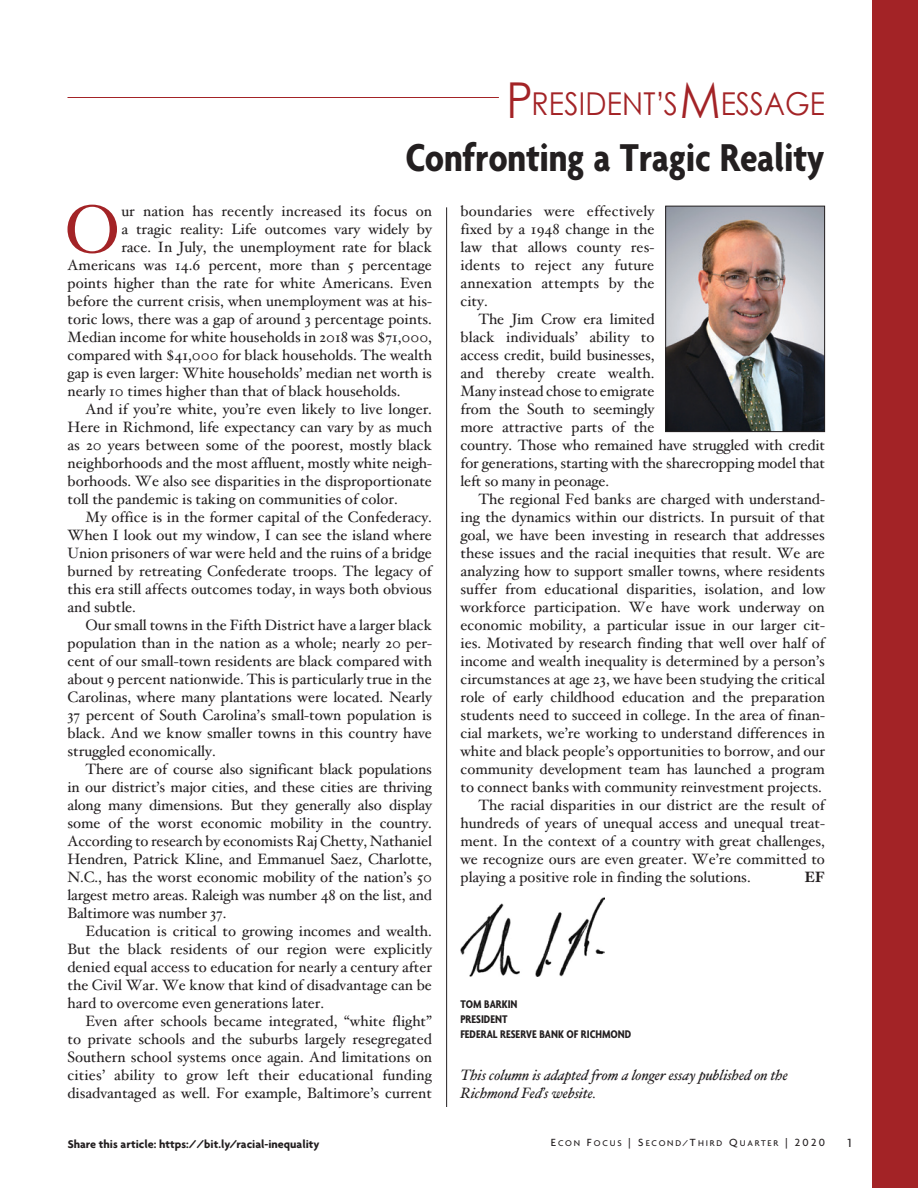
<style>
.page{position:relative;width:918px;height:1188px;background:#fff}
.page>*{position:absolute;margin:0;border:0;box-sizing:border-box;transform-origin:0 0}
.t1{font:67.2px "Hoefler Text";color:#a32326}
.t2{font:700 condensed 42px "Agenda";letter-spacing:-.01em;color:#231f20}
.t3{font:31.5px "Century Gothic";letter-spacing:.01em;color:#a32326;scale:.9 1}
.t4{font:15px/18px "Hoefler Text";color:#231f20;text-align:justify}
.t5{font:italic 15px/18px "Hoefler Text";letter-spacing:-.01em;color:#231f20}
.t6{font:700 15px "Hoefler Text";color:#231f20}
.t7{font:500 12.75px "Agenda";color:#231f20}
.t8{font:700 12px "Agenda";color:#231f20}
.t9{font:700 condensed 12px/15px "Agenda";color:#231f20}
.t10{font:500 9px "Agenda";letter-spacing:.2em;color:#231f20}
.s1{font-size:49.5px}
.s2{font-size:11.25px}
</style>
<div class="page">
<hr style="left:68px;top:97px;width:431px;height:1px;background:#a32326">
<div style="left:873px;top:0;width:45px;height:1188px;background:#a32326"></div>
<img style="left:667px;top:208px;width:156px;height:222px">
<div style="left:665px;top:206px;width:160px;height:226px;border:1px solid #231f20"></div>
<img style="left:460px;top:897px;width:144px;height:80px">
<hr style="left:446px;top:207px;width:1px;height:900px;background:#231f20">
<h3 class="t3" style="left:506px;top:85px;width:356px"><span class="s1">P</span>RESIDENT’S<span class="s1">M</span>ESSAGE</h3>
<h2 class="t2" style="left:405px;top:133px;width:421px">CONFRONTING A TRAGIC REALITY</h2>
<h1 class="t1" style="left:64px;top:190px;width:57px">O</h1>
<p class="t4" style="left:121px;top:202px;width:312px">ur nation has recently increased its focus on</p>
<p class="t4" style="left:121px;top:220px;width:312px">a tragic reality: Life outcomes vary widely by</p>
<p class="t4" style="left:121px;top:238px;width:312px">race. In July, the unemployment rate for black</p>
<p class="t4" style="left:67px;top:256px;width:366px">Americans was 14.6 percent, more than 5 percentage</p>
<p class="t4" style="left:67px;top:274px;width:366px">points higher than the rate for white Americans. Even</p>
<p class="t4" style="left:67px;top:292px;width:366px">before the current crisis, when unemployment was at his-</p>
<p class="t4" style="left:67px;top:310px;width:366px">toric lows, there was a gap of around 3 percentage points.</p>
<p class="t4" style="left:67px;top:328px;width:366px">Median income for white households in 2018 was $71,000,</p>
<p class="t4" style="left:67px;top:346px;width:366px">compared with $41,000 for black households. The wealth</p>
<p class="t4" style="left:67px;top:364px;width:366px">gap is even larger: White households’ median net worth is</p>
<p class="t4" style="left:67px;top:382px;width:335px">nearly 10 times higher than that of black households.</p>
<p class="t4" style="left:85px;top:400px;width:348px">And if you’re white, you’re even likely to live longer.</p>
<p class="t4" style="left:67px;top:418px;width:366px">Here in Richmond, life expectancy can vary by as much</p>
<p class="t4" style="left:67px;top:436px;width:366px">as 20 years between some of the poorest, mostly black</p>
<p class="t4" style="left:67px;top:454px;width:366px">neighborhoods and the most affluent, mostly white neigh-</p>
<p class="t4" style="left:67px;top:472px;width:366px">borhoods. We also see disparities in the disproportionate</p>
<p class="t4" style="left:67px;top:490px;width:332px">toll the pandemic is taking on communities of color.</p>
<p class="t4" style="left:85px;top:508px;width:348px">My office is in the former capital of the Confederacy.</p>
<p class="t4" style="left:67px;top:526px;width:366px">When I look out my window, I can see the island where</p>
<p class="t4" style="left:67px;top:544px;width:366px">Union prisoners of war were held and the ruins of a bridge</p>
<p class="t4" style="left:67px;top:562px;width:366px">burned by retreating Confederate troops. The legacy of</p>
<p class="t4" style="left:67px;top:580px;width:366px">this era still affects outcomes today, in ways both obvious</p>
<p class="t4" style="left:67px;top:598px;width:70px">and subtle.</p>
<p class="t4" style="left:85px;top:616px;width:348px">Our small towns in the Fifth District have a larger black</p>
<p class="t4" style="left:67px;top:634px;width:366px">population than in the nation as a whole; nearly 20 per-</p>
<p class="t4" style="left:67px;top:652px;width:366px">cent of our small-town residents are black compared with</p>
<p class="t4" style="left:67px;top:670px;width:366px">about 9 percent nationwide. This is particularly true in the</p>
<p class="t4" style="left:67px;top:688px;width:366px">Carolinas, where many plantations were located. Nearly</p>
<p class="t4" style="left:67px;top:706px;width:366px">37 percent of South Carolina’s small-town population is</p>
<p class="t4" style="left:67px;top:724px;width:366px">black. And we know smaller towns in this country have</p>
<p class="t4" style="left:67px;top:742px;width:150px">struggled economically.</p>
<p class="t4" style="left:85px;top:760px;width:348px">There are of course also significant black populations</p>
<p class="t4" style="left:67px;top:778px;width:366px">in our district’s major cities, and these cities are thriving</p>
<p class="t4" style="left:67px;top:796px;width:366px">along many dimensions. But they generally also display</p>
<p class="t4" style="left:67px;top:814px;width:366px">some of the worst economic mobility in the country.</p>
<p class="t4" style="left:67px;top:832px;width:366px">According to research by economists Raj Chetty, Nathaniel</p>
<p class="t4" style="left:67px;top:850px;width:366px">Hendren, Patrick Kline, and Emmanuel Saez, Charlotte,</p>
<p class="t4" style="left:67px;top:868px;width:366px">N.C., has the worst economic mobility of the nation’s 50</p>
<p class="t4" style="left:67px;top:886px;width:366px">largest metro areas. Raleigh was number 48 on the list, and</p>
<p class="t4" style="left:67px;top:904px;width:160px">Baltimore was number 37.</p>
<p class="t4" style="left:85px;top:922px;width:348px">Education is critical to growing incomes and wealth.</p>
<p class="t4" style="left:67px;top:940px;width:366px">But the black residents of our region were explicitly</p>
<p class="t4" style="left:67px;top:958px;width:366px">denied equal access to education for nearly a century after</p>
<p class="t4" style="left:67px;top:976px;width:366px">the Civil War. We know that kind of disadvantage can be</p>
<p class="t4" style="left:67px;top:994px;width:258px">hard to overcome even generations later.</p>
<p class="t4" style="left:85px;top:1012px;width:348px">Even after schools became integrated, “white flight”</p>
<p class="t4" style="left:67px;top:1030px;width:366px">to private schools and the suburbs largely resegregated</p>
<p class="t4" style="left:67px;top:1048px;width:366px">Southern school systems once again. And limitations on</p>
<p class="t4" style="left:67px;top:1066px;width:366px">cities’ ability to grow left their educational funding</p>
<p class="t4" style="left:67px;top:1084px;width:366px">disadvantaged as well. For example, Baltimore’s current</p>
<p class="t8" style="left:68px;top:1136px;width:253px">Share this article: https://bit.ly/racial-inequality</p>
<p class="t4" style="left:460px;top:202px;width:196px">boundaries were effectively fixed by a 1948 change in the law that allows county res&shy;idents to reject any future annexation attempts by the city.</p>
<p class="t4" style="left:460px;top:310px;width:366px;text-align:left;text-indent:18px">The Jim Crow era limited<br>black individuals’ ability to<br>access credit, build businesses,<br>and thereby create wealth.<br>Many instead chose to emigrate<br>from the South to seemingly<br>more attractive parts of the<br>country. Those who remained have struggled with credit for generations, starting with the sharecropping model that left so many in peonage.</p>
<p class="t4" style="left:478px;top:490px;width:348px">The regional Fed banks are charged with understand-</p>
<p class="t4" style="left:460px;top:508px;width:366px">ing the dynamics within our districts. In pursuit of that</p>
<p class="t4" style="left:460px;top:526px;width:366px">goal, we have been investing in research that addresses</p>
<p class="t4" style="left:460px;top:544px;width:366px">these issues and the racial inequities that result. We are</p>
<p class="t4" style="left:460px;top:562px;width:366px">analyzing how to support smaller towns, where residents</p>
<p class="t4" style="left:460px;top:580px;width:366px">suffer from educational disparities, isolation, and low</p>
<p class="t4" style="left:460px;top:598px;width:366px">workforce participation. We have work underway on</p>
<p class="t4" style="left:460px;top:616px;width:366px">economic mobility, a particular issue in our larger cit-</p>
<p class="t4" style="left:460px;top:634px;width:366px">ies. Motivated by research finding that well over half of</p>
<p class="t4" style="left:460px;top:652px;width:366px">income and wealth inequality is determined by a person’s</p>
<p class="t4" style="left:460px;top:670px;width:366px">circumstances at age 23, we have been studying the critical</p>
<p class="t4" style="left:460px;top:688px;width:366px">role of early childhood education and the preparation</p>
<p class="t4" style="left:460px;top:706px;width:366px">students need to succeed in college. In the area of finan-</p>
<p class="t4" style="left:460px;top:724px;width:366px">cial markets, we’re working to understand differences in</p>
<p class="t4" style="left:460px;top:742px;width:366px">white and black people’s opportunities to borrow, and our</p>
<p class="t4" style="left:460px;top:760px;width:366px">community development team has launched a program</p>
<p class="t4" style="left:460px;top:778px;width:363px">to connect banks with community reinvestment projects.</p>
<p class="t4" style="left:478px;top:796px;width:348px">The racial disparities in our district are the result of</p>
<p class="t4" style="left:460px;top:814px;width:366px">hundreds of years of unequal access and unequal treat-</p>
<p class="t4" style="left:460px;top:832px;width:366px">ment. In the context of a country with great challenges,</p>
<p class="t4" style="left:460px;top:850px;width:366px">we recognize ours are even greater. We’re committed to</p>
<p class="t4" style="left:460px;top:868px;width:292px">playing a positive role in finding the solutions.</p>
<p class="t6" style="left:805px;top:868px;width:22px">EF</p>
<p class="t9" style="left:460px;top:997px;width:172px">TOM BARKIN<br>PRESIDENT<br>FEDERAL RESERVE BANK OF RICHMOND</p>
<p class="t5" style="left:460px;top:1066px;width:329px">This column is adapted from a longer essay published on the<br>Richmond Fed’s website.</p>
<p class="t10" style="left:551px;top:1138px;width:276px"><span class="s2">E</span>CON <span class="s2">F</span>OCUS <span class="s2">| S</span>ECOND/<span class="s2">T</span>HIRD <span class="s2">Q</span>UARTE R <span class="s2">| 2020</span></p>
<p class="t7" style="left:847px;top:1135px;width:6px">1</p>
</div>
